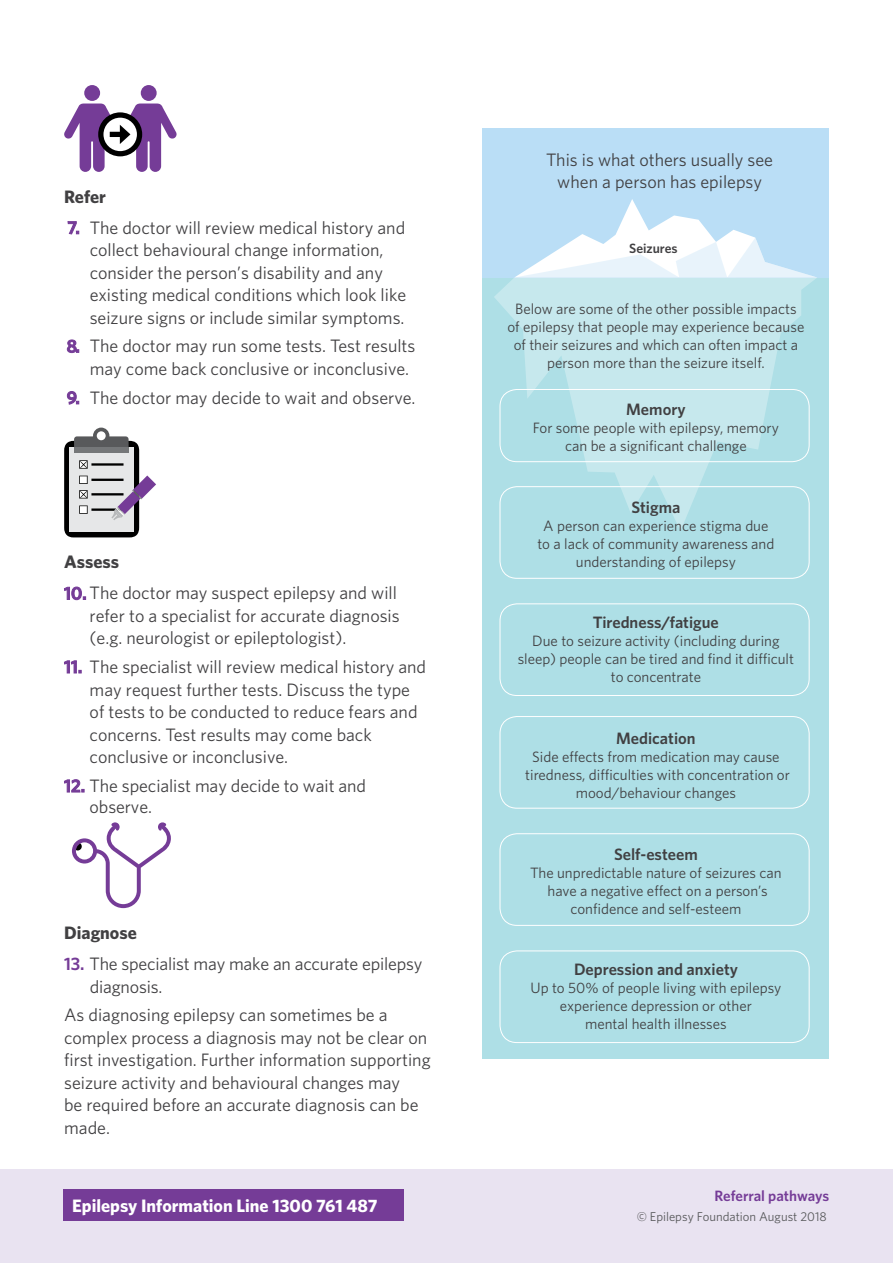
<style>
.page{position:relative;width:893px;height:1263px;background:#fff}
.page>*{position:absolute;margin:0;border:0;box-sizing:border-box;transform-origin:0 0}
.t1{font:18px/22.5px "Whitney";color:#414042}
.t2{font:700 18px "Whitney";color:#fff}
.t3{font:700 18px "Whitney";color:#414042}
.t4{font:600 16.5px "Whitney";color:#414042}
.t5{font:15px/18px "Whitney";color:#414042;text-align:center}
.t6{font:600 15px "Whitney";letter-spacing:-.005em;color:#753c97}
.t7{font:600 13.5px "Whitney";color:#414042}
.t8{font:12.75px "Whitney";color:#58595b}
.s1{font-weight:600;color:#753c97}
</style>
<div class="page">
<div style="left:0;top:1169px;width:893px;height:94px;background:#e9e3f1"></div>
<div style="left:64px;top:1189px;width:340px;height:31px;background:#753c97"></div>
<div style="left:84px;top:85px;width:16px;height:16px;background:#753c97;border-radius:50%"></div>
<div style="left:141px;top:85px;width:16px;height:16px;background:#753c97;border-radius:50%"></div>
<svg style="left:64px;top:104px;width:113px;height:68px"></svg>
<svg style="left:64px;top:428px;width:92px;height:109px"></svg>
<svg style="left:72px;top:822px;width:99px;height:86px"></svg>
<div style="left:483px;top:278px;width:346px;height:781px;background:#aedfe6"></div>
<div style="left:483px;top:128px;width:346px;height:149px;background:#badef6"></div>
<svg style="left:494px;top:277px;width:323px;height:254px;fill:#c6e8ed"></svg>
<svg style="left:515px;top:199px;width:300px;height:78px"></svg>
<div style="left:500px;top:389px;width:309px;height:73px;border:1px solid #fff;border-radius:17px"></div>
<div style="left:500px;top:486px;width:309px;height:93px;border:1px solid #fff;border-radius:17px"></div>
<div style="left:500px;top:603px;width:309px;height:93px;border:1px solid #fff;border-radius:17px"></div>
<div style="left:500px;top:716px;width:309px;height:92px;border:1px solid #fff;border-radius:17px"></div>
<div style="left:500px;top:833px;width:309px;height:93px;border:1px solid #fff;border-radius:17px"></div>
<div style="left:500px;top:950px;width:309px;height:93px;border:1px solid #fff;border-radius:17px"></div>
<p class="t3" style="left:64px;top:185px;width:43px">Refer</p>
<p class="t1" style="left:90px;top:216px;width:318px;text-indent:-22px"><span class="s1">7.</span> The doctor will review medical history and collect behavioural change information, consider the person’s disability and any existing medical conditions which look like seizure signs or include similar symptoms.</p>
<p class="t1" style="left:90px;top:334px;width:327px;text-indent:-23px"><span class="s1">8.</span> The doctor may run some tests. Test results may come back conclusive or inconclusive.</p>
<p class="t1" style="left:67px;top:386px;width:350px"><span class="s1">9.</span> The doctor may decide to wait and observe.</p>
<p class="t3" style="left:64px;top:550px;width:56px">Assess</p>
<p class="t1" style="left:90px;top:581px;width:312px;text-indent:-26px"><span class="s1">10.</span> The doctor may suspect epilepsy and will refer to a specialist for accurate diagnosis (e.g. neurologist or epileptologist).</p>
<p class="t1" style="left:90px;top:655px;width:338px;text-indent:-26px"><span class="s1">11.</span> The specialist will review medical history and may request further tests. Discuss the type of tests to be conducted to reduce fears and concerns. Test results may come back conclusive or inconclusive.</p>
<p class="t1" style="left:90px;top:775px;width:278px;line-height:21.5px;text-indent:-26px"><span class="s1">12.</span> The specialist may decide to wait and observe.</p>
<p class="t3" style="left:64px;top:921px;width:74px">Diagnose</p>
<p class="t1" style="left:90px;top:952px;width:334px;text-indent:-26px"><span class="s1">13.</span> The specialist may make an accurate epilepsy diagnosis.</p>
<p class="t1" style="left:64px;top:1003px;width:368px">As diagnosing epilepsy can sometimes be a complex process a diagnosis may not be clear on first investigation. Further information supporting seizure activity and behavioural changes may<br>be required before an accurate diagnosis can be made.</p>
<p class="t2" style="left:72px;top:1193px;width:307px">Epilepsy Information Line 1300 761 487</p>
<p class="t1" style="left:546px;top:148px;width:228px;text-align:center">This is what others usually see when a person has epilepsy</p>
<p class="t7" style="left:629px;top:239px;width:50px">Seizures</p>
<p class="t5" style="left:507px;top:299px;width:298px">Below are some of the other possible impacts of epilepsy that people may experience because of their seizures and which can often impact a person more than the seizure itself.</p>
<p class="t4" style="left:626px;top:398px;width:61px">Memory</p>
<p class="t5" style="left:533px;top:419px;width:247px">For some people with epilepsy, memory can be a significant challenge</p>
<p class="t4" style="left:631px;top:496px;width:51px">Stigma</p>
<p class="t5" style="left:537px;top:516px;width:239px">A person can experience stigma due to a lack of community awareness and understanding of epilepsy</p>
<p class="t4" style="left:593px;top:612px;width:127px">Tiredness/fatigue</p>
<p class="t5" style="left:518px;top:632px;width:278px">Due to seizure activity (including during sleep) people can be tired and find it difficult to concentrate</p>
<p class="t4" style="left:616px;top:727px;width:81px">Medication</p>
<p class="t5" style="left:525px;top:747px;width:266px">Side effects from medication may cause tiredness, difficulties with concentration or mood/behaviour changes</p>
<p class="t4" style="left:614px;top:843px;width:85px">Self-esteem</p>
<p class="t5" style="left:530px;top:863px;width:253px">The unpredictable nature of seizures can have a negative effect on a person’s confidence and self-esteem</p>
<p class="t4" style="left:574px;top:958px;width:165px">Depression and anxiety</p>
<p class="t5" style="left:530px;top:979px;width:252px">Up to 50% of people living with epilepsy experience depression or other<br>mental health illnesses</p>
<p class="t6" style="left:714px;top:1186px;width:116px">Referral pathways</p>
<p class="t8" style="left:637px;top:1208px;width:192px">© Epilepsy Foundation August 2018</p>
</div>
